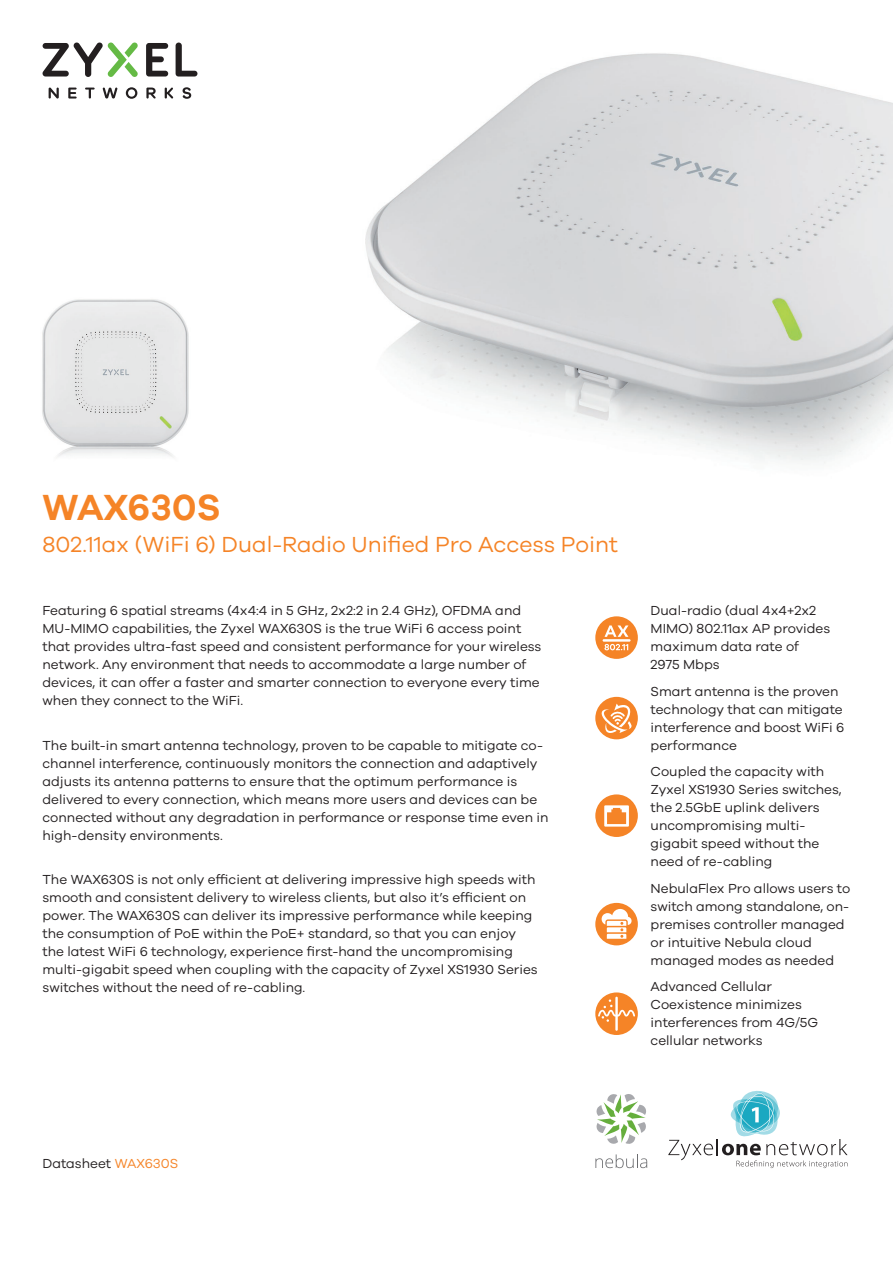
<style>
.page{position:relative;width:893px;height:1263px;background:#fff}
.page>*{position:absolute;margin:0;border:0;box-sizing:border-box;transform-origin:0 0}
.t1{font:600 37.5px "Galano Grotesque";color:#f58427}
.t2{font:22.5px "Galano Grotesque";color:#f58427}
.brand_2_0_intro_bene{font:13.5px/18px "Galano Grotesque";color:#231f20}
.brand_2_0_features{font:13.5px/18px "Galano Grotesque";color:#231f20}
.s1{color:#f58427}
</style>
<div class="page">
<svg style="left:668px;top:1091px;width:179px;height:77px"></svg>
<svg style="left:595px;top:1154px;width:52px;height:14px"></svg>
<svg style="left:596px;top:1094px;width:50px;height:50px"></svg>
<svg style="left:49px;top:88px;width:10px;height:11px"></svg>
<svg style="left:68px;top:88px;width:9px;height:11px"></svg>
<svg style="left:85px;top:88px;width:10px;height:11px"></svg>
<svg style="left:103px;top:88px;width:15px;height:11px"></svg>
<svg style="left:126px;top:87px;width:11px;height:12px"></svg>
<svg style="left:165px;top:88px;width:9px;height:11px"></svg>
<svg style="left:182px;top:87px;width:9px;height:12px"></svg>
<svg style="left:146px;top:88px;width:10px;height:11px"></svg>
<svg style="left:176px;top:43px;width:21px;height:34px"></svg>
<svg style="left:146px;top:43px;width:22px;height:34px"></svg>
<svg style="left:42px;top:42px;width:96px;height:35px"></svg>
<img style="left:365px;top:53px;width:528px;height:410px">
<svg style="left:595px;top:992px;width:43px;height:43px"></svg>
<svg style="left:598px;top:997px;width:37px;height:34px"></svg>
<div style="left:595px;top:616px;width:43px;height:43px;background:#f58427;border-radius:50%"></div>
<hr style="left:603px;top:639px;width:28px;height:3px;background:#fff">
<svg style="left:604px;top:625px;width:24px;height:12px"></svg>
<svg style="left:604px;top:644px;width:24px;height:6px"></svg>
<div style="left:595px;top:903px;width:43px;height:42px;background:#f58427;border-radius:50%"></div>
<svg style="left:602px;top:909px;width:30px;height:30px"></svg>
<img style="left:42px;top:299px;width:147px;height:158px">
<div style="left:595px;top:794px;width:43px;height:43px;background:#f58427;border-radius:50%"></div>
<svg style="left:604px;top:805px;width:25px;height:22px"></svg>
<div style="left:595px;top:697px;width:43px;height:42px;background:#f58427;border-radius:50%"></div>
<svg style="left:601px;top:704px;width:31px;height:29px"></svg>
<p class="t1" style="left:43px;top:485px;width:180px">WAX630S</p>
<p class="t2" style="left:43px;top:531px;width:577px">802.11ax (WiFi 6) Dual-Radio Unified Pro Access Point</p>
<p class="brand_2_0_intro_bene" style="left:43px;top:601px;width:500px">Featuring 6 spatial streams (4x4:4 in 5 GHz, 2x2:2 in 2.4 GHz), OFDMA and MU-MIMO capabilities, the Zyxel WAX630S is the true WiFi 6 access point that provides ultra-fast speed and consistent performance for your wireless network. Any environment that needs to accommodate a large number of devices, it can offer a faster and smarter connection to everyone every time when they connect to the WiFi.</p>
<p class="brand_2_0_intro_bene" style="left:43px;top:736px;width:508px">The built-in smart antenna technology, proven to be capable to mitigate co&shy;channel interference, continuously monitors the connection and adaptively adjusts its antenna patterns to ensure that the optimum performance is delivered to every connection, which means more users and devices can be connected without any degradation in performance or response time even in high-density environments.</p>
<p class="brand_2_0_intro_bene" style="left:43px;top:870px;width:497px">The WAX630S is not only efficient at delivering impressive high speeds with smooth and consistent delivery to wireless clients, but also it’s efficient on power. The WAX630S can deliver its impressive performance while keeping the consumption of PoE within the PoE+ standard, so that you can enjoy the latest WiFi 6 technology, experience first-hand the uncompromising multi-gigabit speed when coupling with the capacity of Zyxel XS1930 Series switches without the need of re-cabling.</p>
<p class="brand_2_0_features" style="left:651px;top:601px;width:181px">Dual-radio (dual 4x4+2x2<br>MIMO) 802.11ax AP provides maximum data rate of</p>
<p class="brand_2_0_features" style="left:651px;top:655px;width:71px">2975 Mbps</p>
<p class="brand_2_0_features" style="left:651px;top:682px;width:195px">Smart antenna is the proven technology that can mitigate interference and boost WiFi 6 performance</p>
<p class="brand_2_0_features" style="left:651px;top:762px;width:193px">Coupled the capacity with<br>Zyxel XS1930 Series switches, the 2.5GbE uplink delivers uncompromising multi&shy;gigabit speed without the need of re-cabling</p>
<p class="brand_2_0_features" style="left:651px;top:879px;width:201px">NebulaFlex Pro allows users to switch among standalone, on&shy;premises controller managed or intuitive Nebula cloud managed modes as needed</p>
<p class="brand_2_0_features" style="left:651px;top:977px;width:169px">Advanced Cellular<br>Coexistence minimizes interferences from 4G/5G cellular networks</p>
<p class="brand_2_0_intro_bene" style="left:43px;top:1154px;width:137px">Datasheet <span class="s1">WAX630S</span></p>
</div>
